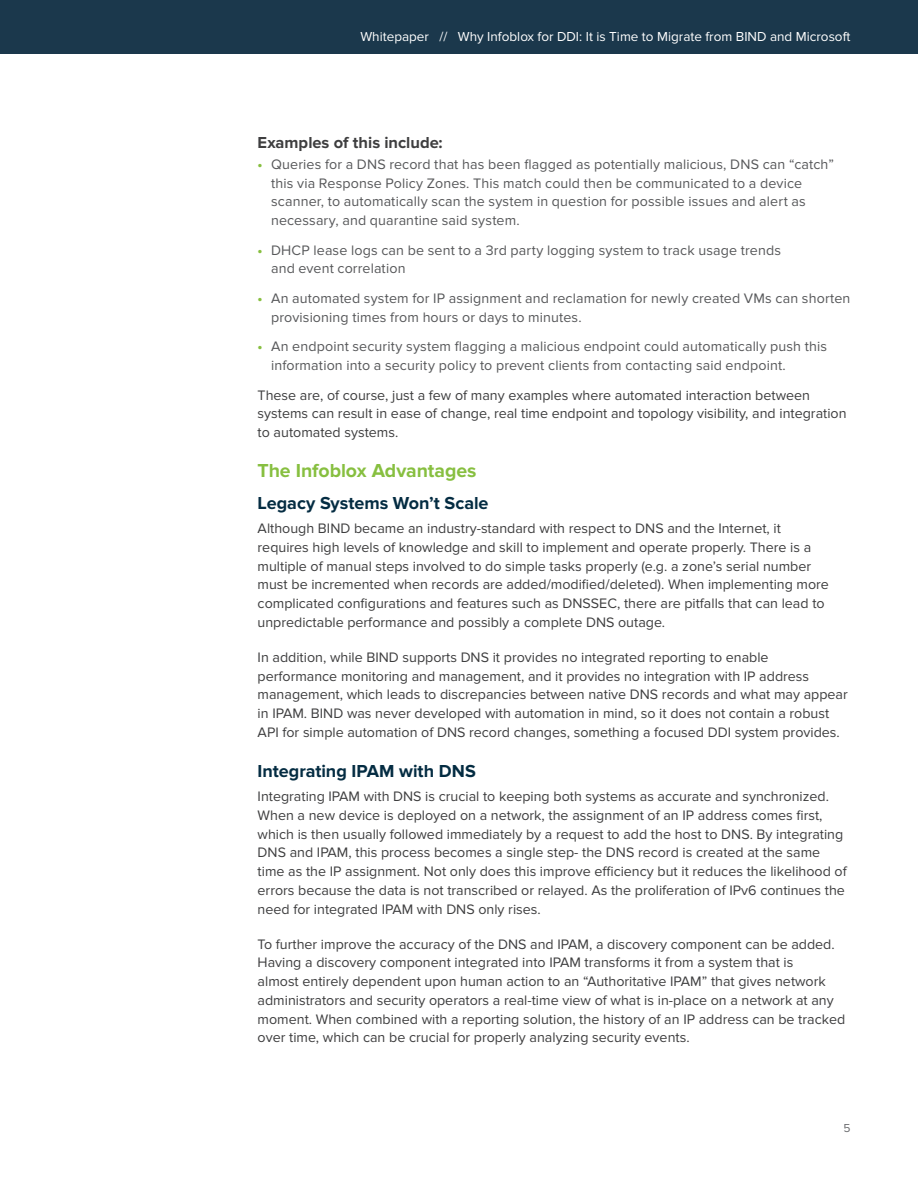
<style>
.page{position:relative;width:918px;height:1188px;background:#fff}
.page>*{position:absolute;margin:0;border:0;box-sizing:border-box;transform-origin:0 0}
.Section_header__leve{font:700 19.5px "Proxima Nova";letter-spacing:-.005em;color:#87bf40}
.Sub_section_header{font:700 18px "Proxima Nova";color:#042c42}
.Sub_sub_section_head{font:700 16.5px "Proxima Nova";color:#3e3e3f}
.Body_text{font:14.25px/18.8px "Proxima Nova";color:#3e3e3f}
.t1{font:14.25px/18.8px "Proxima Nova";letter-spacing:.01em;color:#57585a}
.Body_text-2{font:13.5px "Proxima Nova";color:#fff}
.Body_text-3{font:12px "Proxima Nova";color:#6c6d70}
.s1{font-weight:700;color:#87bf40}
</style>
<div class="page">
<div style="left:0;top:0;width:918px;height:54px;background:#1b384c"></div>
<p class="Body_text-2" style="left:360px;top:29px;width:492px">Whitepaper // Why Infoblox for DDI: It is Time to Migrate from BIND and Microsoft</p>
<p class="Sub_sub_section_head" style="left:258px;top:133px;width:187px">Examples of this include:</p>
<p class="t1" style="left:271px;top:155px;width:564px;text-indent:-14px"><span class="s1">•</span> Queries for a DNS record that has been flagged as potentially malicious, DNS can “catch” this via Response Policy Zones. This match could then be communicated to a device scanner, to automatically scan the system in question for possible issues and alert as necessary, and quarantine said system.</p>
<p class="t1" style="left:271px;top:241px;width:511px;text-indent:-14px"><span class="s1">•</span> DHCP lease logs can be sent to a 3rd party logging system to track usage trends and event correlation</p>
<p class="t1" style="left:271px;top:289px;width:581px;text-indent:-14px"><span class="s1">•</span> An automated system for IP assignment and reclamation for newly created VMs can shorten provisioning times from hours or days to minutes.</p>
<p class="t1" style="left:271px;top:337px;width:558px;text-indent:-14px"><span class="s1">•</span> An endpoint security system flagging a malicious endpoint could automatically push this information into a security policy to prevent clients from contacting said endpoint.</p>
<p class="Body_text" style="left:258px;top:386px;width:590px">These are, of course, just a few of many examples where automated interaction between systems can result in ease of change, real time endpoint and topology visibility, and integration to automated systems.</p>
<p class="Section_header__leve" style="left:258px;top:460px;width:220px">The Infoblox Advantages</p>
<p class="Sub_section_header" style="left:258px;top:493px;width:232px">Legacy Systems Won’t Scale</p>
<p class="Body_text" style="left:258px;top:519px;width:573px">Although BIND became an industry-standard with respect to DNS and the Internet, it requires high levels of knowledge and skill to implement and operate properly. There is a multiple of manual steps involved to do simple tasks properly (e.g. a zone’s serial number must be incremented when records are added/modified/deleted). When implementing more complicated configurations and features such as DNSSEC, there are pitfalls that can lead to unpredictable performance and possibly a complete DNS outage.</p>
<p class="Body_text" style="left:258px;top:648px;width:592px">In addition, while BIND supports DNS it provides no integrated reporting to enable performance monitoring and management, and it provides no integration with IP address management, which leads to discrepancies between native DNS records and what may appear in IPAM. BIND was never developed with automation in mind, so it does not contain a robust API for simple automation of DNS record changes, something a focused DDI system provides.</p>
<p class="Sub_section_header" style="left:258px;top:761px;width:220px">Integrating IPAM with DNS</p>
<p class="Body_text" style="left:258px;top:787px;width:591px">Integrating IPAM with DNS is crucial to keeping both systems as accurate and synchronized.<br>When a new device is deployed on a network, the assignment of an IP address comes first, which is then usually followed immediately by a request to add the host to DNS. By integrating DNS and IPAM, this process becomes a single step- the DNS record is created at the same time as the IP assignment. Not only does this improve efficiency but it reduces the likelihood of errors because the data is not transcribed or relayed. As the proliferation of IPv6 continues the need for integrated IPAM with DNS only rises.</p>
<p class="Body_text" style="left:258px;top:935px;width:589px">To further improve the accuracy of the DNS and IPAM, a discovery component can be added.<br>Having a discovery component integrated into IPAM transforms it from a system that is<br>almost entirely dependent upon human action to an “Authoritative IPAM” that gives network administrators and security operators a real-time view of what is in-place on a network at any moment. When combined with a reporting solution, the history of an IP address can be tracked over time, which can be crucial for properly analyzing security events.</p>
<p class="Body_text-3" style="left:843px;top:1121px;width:9px">5</p>
</div>
